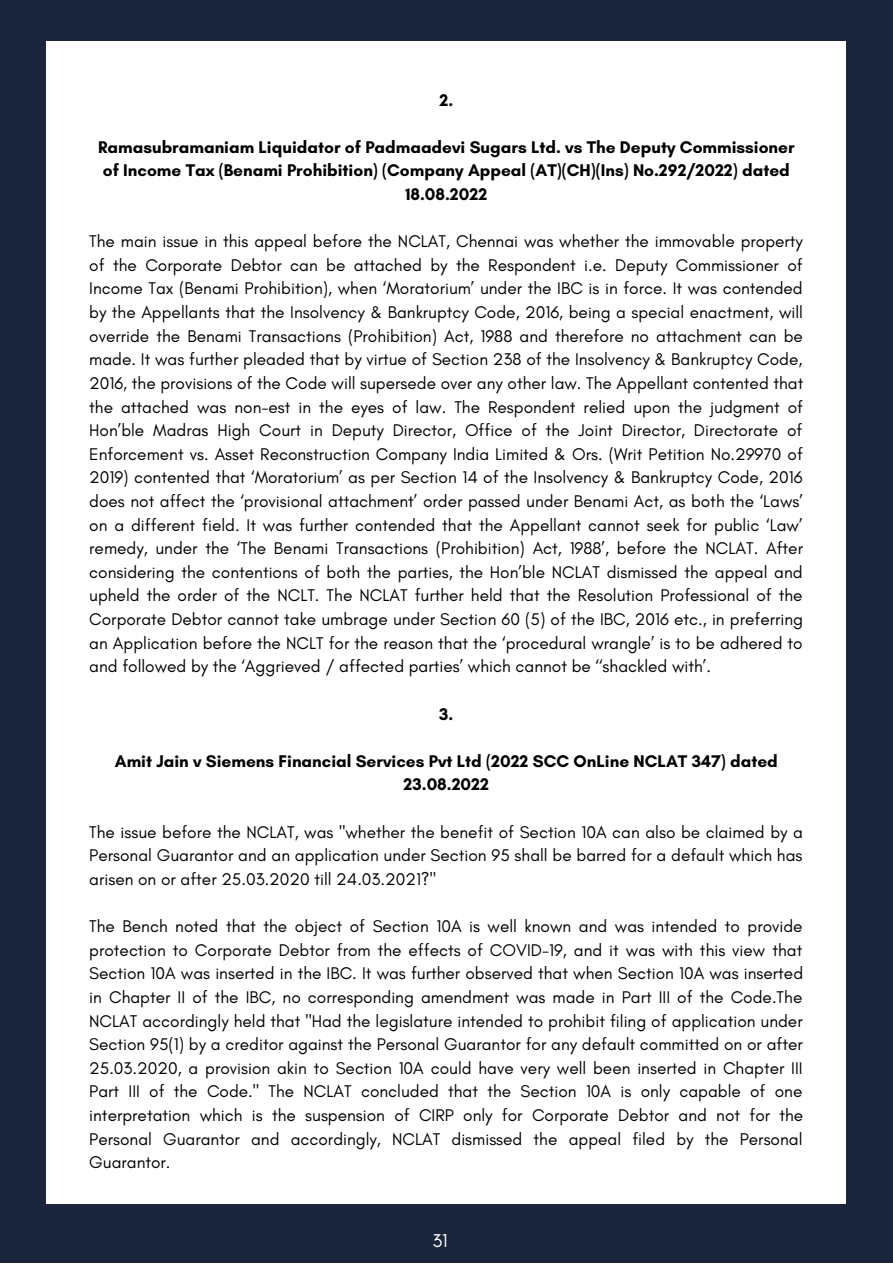
<style>
.page{position:relative;width:893px;height:1264px;background:#fff}
.page>*{position:absolute;margin:0;border:0;box-sizing:border-box;transform-origin:0 0}
.t1{font:18.9px "Glacial Indifference";color:#fff}
.t2{font:17.25px/23.5px "Glacial Indifference";color:#000;text-align:justify}
.t3{font:700 17.25px/23.5px "Glacial Indifference";color:#000;text-align:center}
</style>
<div class="page">
<div style="left:0;top:0;width:892px;height:1262px;background:#1b253c"></div>
<div style="left:46px;top:41px;width:799px;height:1162px;background:#fff"></div>
<p class="t3" style="left:439px;top:88px;width:15px">2.</p>
<p class="t3" style="left:98px;top:135px;width:698px">Ramasubramaniam Liquidator of Padmaadevi Sugars Ltd. vs The Deputy Commissioner of Income Tax (Benami Prohibition) (Company Appeal (AT)(CH)(Ins) No.292/2022) dated<br>18.08.2022</p>
<p class="t2" style="left:89px;top:229px;width:715px">The main issue in this appeal before the NCLAT, Chennai was whether the immovable property of the Corporate Debtor can be attached by the Respondent i.e. Deputy Commissioner of Income Tax (Benami Prohibition), when ‘Moratorium’ under the IBC is in force. It was contended by the Appellants that the Insolvency &amp; Bankruptcy Code, 2016, being a special enactment, will override the Benami Transactions (Prohibition) Act, 1988 and therefore no attachment can be made. It was further pleaded that by virtue of Section 238 of the Insolvency &amp; Bankruptcy Code, 2016, the provisions of the Code will supersede over any other law. The Appellant contented that the attached was non-est in the eyes of law. The Respondent relied upon the judgment of Hon’ble Madras High Court in Deputy Director, Office of the Joint Director, Directorate of Enforcement vs. Asset Reconstruction Company India Limited &amp; Ors. (Writ Petition No.29970 of 2019) contented that ‘Moratorium’ as per Section 14 of the Insolvency &amp; Bankruptcy Code, 2016 does not affect the ‘provisional attachment’ order passed under Benami Act, as both the ‘Laws’ on a different field. It was further contended that the Appellant cannot seek for public ‘Law’ remedy, under the ‘The Benami Transactions (Prohibition) Act, 1988’, before the NCLAT. After considering the contentions of both the parties, the Hon’ble NCLAT dismissed the appeal and upheld the order of the NCLT. The NCLAT further held that the Resolution Professional of the Corporate Debtor cannot take umbrage under Section 60 (5) of the IBC, 2016 etc., in preferring an Application before the NCLT for the reason that the ‘procedural wrangle’ is to be adhered to and followed by the ‘Aggrieved / affected parties’ which cannot be ‘‘shackled with’.</p>
<p class="t3" style="left:439px;top:701px;width:16px">3.</p>
<p class="t3" style="left:115px;top:749px;width:664px">Amit Jain v Siemens Financial Services Pvt Ltd (2022 SCC OnLine NCLAT 347) dated<br>23.08.2022</p>
<p class="t2" style="left:89px;top:819px;width:715px">The issue before the NCLAT, was "whether the benefit of Section 10A can also be claimed by a Personal Guarantor and an application under Section 95 shall be barred for a default which has arisen on or after 25.03.2020 till 24.03.2021?"</p>
<p class="t2" style="left:89px;top:914px;width:715px">The Bench noted that the object of Section 10A is well known and was intended to provide protection to Corporate Debtor from the effects of COVID-19, and it was with this view that Section 10A was inserted in the IBC. It was further observed that when Section 10A was inserted in Chapter II of the IBC, no corresponding amendment was made in Part III of the Code.The NCLAT accordingly held that "Had the legislature intended to prohibit filing of application under Section 95(1) by a creditor against the Personal Guarantor for any default committed on or after 25.03.2020, a provision akin to Section 10A could have very well been inserted in Chapter III Part III of the Code." The NCLAT concluded that the Section 10A is only capable of one interpretation which is the suspension of CIRP only for Corporate Debtor and not for the Personal Guarantor and accordingly, NCLAT dismissed the appeal filed by the Personal Guarantor.</p>
<p class="t1" style="left:432px;top:1229px;width:17px">31</p>
</div>
